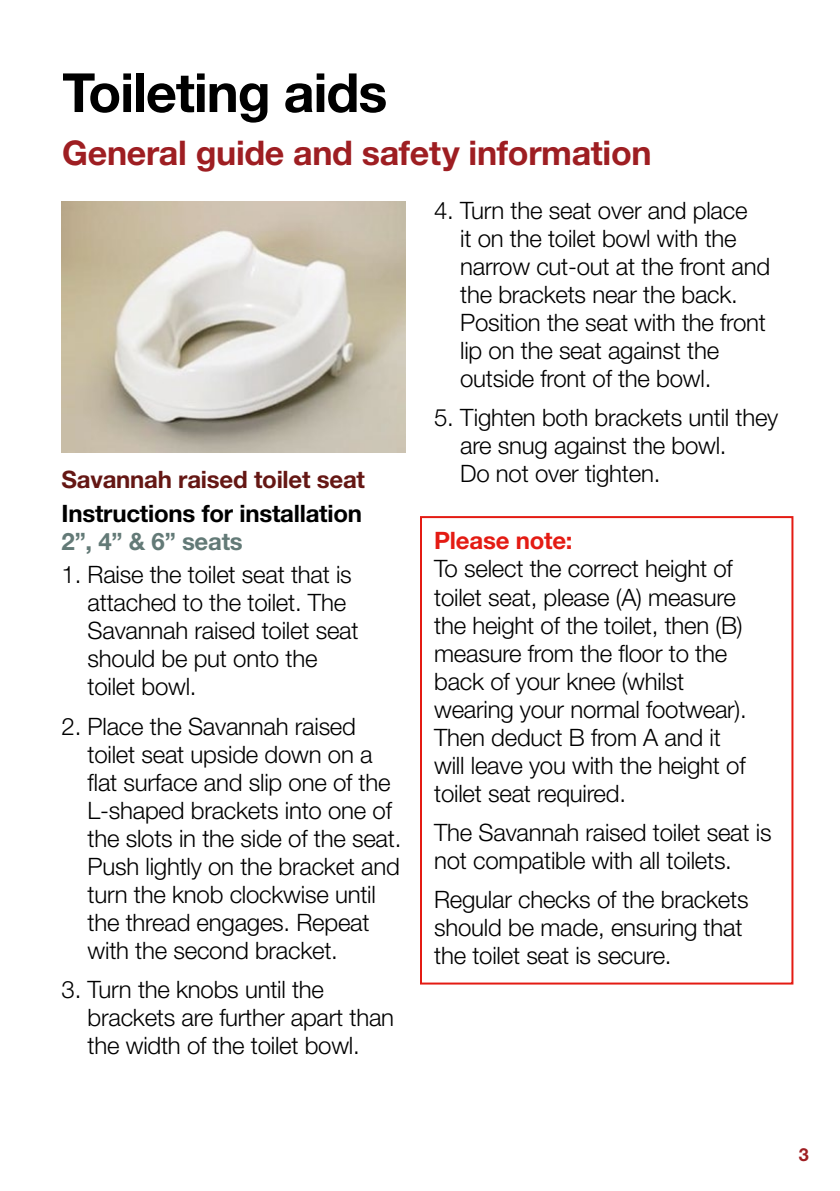
<style>
.page{position:relative;width:840px;height:1191px;background:#fff}
.page>*{position:absolute;margin:0;border:0;box-sizing:border-box;transform-origin:0 0}
.t1{font:700 54px "Helvetica Neue LT Pro";letter-spacing:-.02em;color:#000}
.t2{font:700 34px "Helvetica Neue LT Pro";letter-spacing:-.01em;color:#9e1e22}
.t3{font:300 24px/28px "Helvetica Neue LT Pro";letter-spacing:-.01em;color:#000}
.t4{font:700 24px "Helvetica Neue LT Pro";letter-spacing:-.01em;color:#000}
.t5{font:700 24px "Helvetica Neue LT Pro";letter-spacing:-.01em;color:#651714}
.t6{font:700 24px "Helvetica Neue LT Pro";letter-spacing:-.01em;color:#637a77}
.t7{font:700 24px "Helvetica Neue LT Pro";letter-spacing:-.01em;color:#e41b13}
.t8{font:700 18px "Helvetica Neue LT Pro";color:#9e1e22}
</style>
<div class="page">
<img style="left:62px;top:201px;width:343px;height:251px">
<div style="left:420px;top:516px;width:373px;height:468px;border:2px solid #e41b13"></div>
<h1 class="t1" style="left:62px;top:59px;width:326px">Toileting aids</h1>
<h2 class="t2" style="left:62px;top:132px;width:590px">General guide and safety information</h2>
<p class="t5" style="left:62px;top:464px;width:305px">Savannah raised toilet seat</p>
<p class="t4" style="left:62px;top:498px;width:302px">Instructions for installation</p>
<p class="t6" style="left:62px;top:526px;width:183px">2”, 4” &amp; 6” seats</p>
<p class="t3" style="left:87px;top:560px;width:272px;text-indent:-26px">1. Raise the toilet seat that is attached to the toilet. The<br>Savannah raised toilet seat should be put onto the toilet bowl.</p>
<p class="t3" style="left:87px;top:711px;width:315px;text-indent:-26px">2. Place the Savannah raised toilet seat upside down on a flat surface and slip one of the<br>L-shaped brackets into one of the slots in the side of the seat.<br>Push lightly on the bracket and turn the knob clockwise until the thread engages. Repeat with the second bracket.</p>
<p class="t3" style="left:87px;top:975px;width:308px;text-indent:-26px">3. Turn the knobs until the brackets are further apart than the width of the toilet bowl.</p>
<p class="t3" style="left:460px;top:195px;width:311px;text-indent:-26px">4. Turn the seat over and place<br>it on the toilet bowl with the narrow cut-out at the front and the brackets near the back.<br>Position the seat with the front lip on the seat against the outside front of the bowl.</p>
<p class="t3" style="left:460px;top:403px;width:319px;text-indent:-26px">5. Tighten both brackets until they are snug against the bowl.<br>Do not over tighten.</p>
<p class="t7" style="left:434px;top:526px;width:140px">Please note:</p>
<p class="t3" style="left:434px;top:554px;width:314px">To select the correct height of toilet seat, please (A) measure the height of the toilet, then (B) measure from the floor to the back of your knee (whilst wearing your normal footwear).<br>Then deduct B from A and it will leave you with the height of toilet seat required.</p>
<p class="t3" style="left:434px;top:818px;width:339px">The Savannah raised toilet seat is not compatible with all toilets.</p>
<p class="t3" style="left:434px;top:885px;width:316px">Regular checks of the brackets should be made, ensuring that the toilet seat is secure.</p>
<p class="t8" style="left:798px;top:1143px;width:12px">3</p>
</div>
